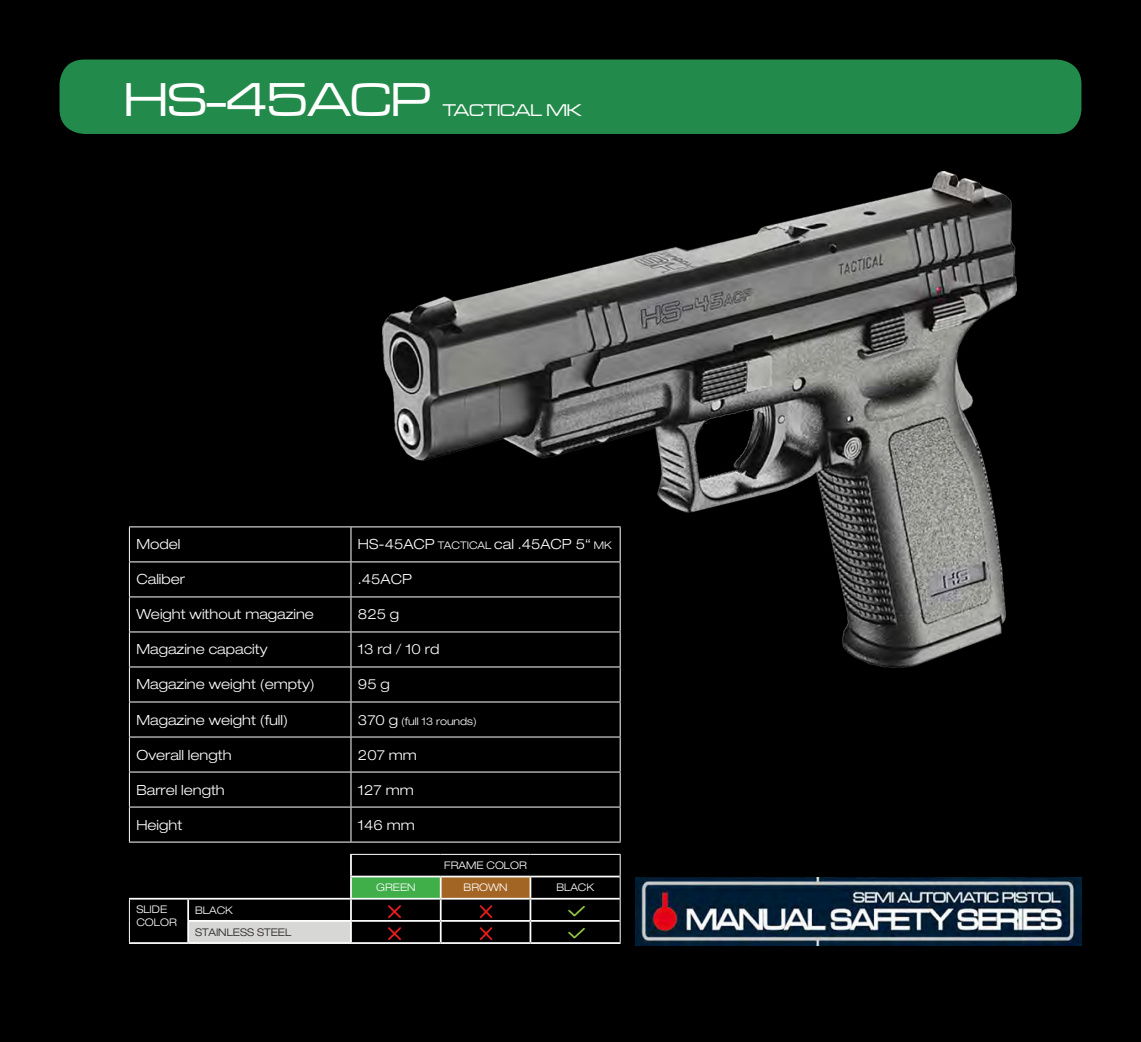
<style>
.page{position:relative;width:1141px;height:1042px;background:#000}
.page>*{position:absolute;margin:0;border:0;box-sizing:border-box;transform-origin:0 0}
.t1{font:49px "Microgramma D Medi Exte";color:#fff}
.t2{font:17.5px "Microgramma D Medi Exte";color:#fff}
.t3{font:300 expanded 14px "Helvetica Neue LT Std";color:#fff}
.t4{font:300 expanded 10.5px "Helvetica Neue LT Std";color:#fff}
.t5{font:300 expanded 10.5px "Helvetica Neue LT Std";color:#231f20}
.s1{font-size:10.5px}
.s2{font-size:14px}
</style>
<div class="page">
<div style="left:60px;top:60px;width:1021px;height:74px;background:#228a4a;border-radius:25px"></div>
<hr style="left:620px;top:667px;width:1px;height:34px;background:#fff">
<hr style="left:620px;top:702px;width:1px;height:34px;background:#fff">
<hr style="left:620px;top:737px;width:1px;height:34px;background:#fff">
<hr style="left:620px;top:772px;width:1px;height:34px;background:#fff">
<hr style="left:620px;top:807px;width:1px;height:34px;background:#fff">
<hr style="left:129px;top:526px;width:222px;height:1px;background:#fff">
<hr style="left:129px;top:527px;width:1px;height:34px;background:#fff">
<hr style="left:351px;top:526px;width:270px;height:1px;background:#fff">
<hr style="left:351px;top:527px;width:1px;height:34px;background:#fff">
<hr style="left:129px;top:561px;width:222px;height:1px;background:#fff">
<hr style="left:129px;top:562px;width:1px;height:34px;background:#fff">
<hr style="left:351px;top:561px;width:270px;height:1px;background:#fff">
<hr style="left:351px;top:562px;width:1px;height:34px;background:#fff">
<hr style="left:129px;top:596px;width:222px;height:1px;background:#fff">
<hr style="left:129px;top:597px;width:1px;height:34px;background:#fff">
<hr style="left:351px;top:596px;width:270px;height:1px;background:#fff">
<hr style="left:351px;top:597px;width:1px;height:34px;background:#fff">
<hr style="left:129px;top:631px;width:222px;height:1px;background:#fff">
<hr style="left:129px;top:632px;width:1px;height:34px;background:#fff">
<hr style="left:351px;top:631px;width:270px;height:1px;background:#fff">
<hr style="left:351px;top:632px;width:1px;height:34px;background:#fff">
<hr style="left:129px;top:666px;width:222px;height:1px;background:#fff">
<hr style="left:129px;top:667px;width:1px;height:34px;background:#fff">
<hr style="left:351px;top:666px;width:270px;height:1px;background:#fff">
<hr style="left:351px;top:667px;width:1px;height:34px;background:#fff">
<hr style="left:129px;top:701px;width:222px;height:1px;background:#fff">
<hr style="left:129px;top:702px;width:1px;height:34px;background:#fff">
<hr style="left:351px;top:701px;width:270px;height:1px;background:#fff">
<hr style="left:351px;top:702px;width:1px;height:34px;background:#fff">
<hr style="left:129px;top:736px;width:222px;height:1px;background:#fff">
<hr style="left:129px;top:737px;width:1px;height:34px;background:#fff">
<hr style="left:351px;top:736px;width:270px;height:1px;background:#fff">
<hr style="left:351px;top:737px;width:1px;height:34px;background:#fff">
<hr style="left:129px;top:771px;width:222px;height:1px;background:#fff">
<hr style="left:129px;top:772px;width:1px;height:34px;background:#fff">
<hr style="left:351px;top:771px;width:270px;height:1px;background:#fff">
<hr style="left:351px;top:772px;width:1px;height:34px;background:#fff">
<hr style="left:129px;top:806px;width:222px;height:1px;background:#fff">
<hr style="left:129px;top:807px;width:1px;height:34px;background:#fff">
<hr style="left:351px;top:806px;width:270px;height:1px;background:#fff">
<hr style="left:351px;top:807px;width:1px;height:34px;background:#fff">
<hr style="left:129px;top:841px;width:222px;height:1px;background:#fff">
<hr style="left:351px;top:841px;width:270px;height:1px;background:#fff">
<img style="left:635px;top:877px;width:446px;height:68px">
<img style="left:383px;top:171px;width:634px;height:496px">
<div style="left:351px;top:876px;width:90px;height:22px;background:#40ae49"></div>
<div style="left:441px;top:876px;width:89px;height:22px;background:#a36524"></div>
<div style="left:188px;top:921px;width:163px;height:22px;background:#d7d8d6"></div>
<svg style="left:620px;top:855px;width:1px;height:87px"></svg>
<hr style="left:350px;top:854px;width:91px;height:1px;background:#fff">
<hr style="left:441px;top:854px;width:89px;height:1px;background:#fff">
<hr style="left:530px;top:854px;width:91px;height:1px;background:#fff">
<hr style="left:350px;top:855px;width:2px;height:20px;background:#fff">
<hr style="left:350px;top:875px;width:91px;height:2px;background:#fff">
<hr style="left:350px;top:877px;width:2px;height:21px;background:#fff">
<hr style="left:441px;top:875px;width:89px;height:2px;background:#fff">
<hr style="left:440px;top:877px;width:2px;height:21px;background:#fff">
<hr style="left:530px;top:875px;width:90px;height:2px;background:#fff">
<hr style="left:129px;top:898px;width:59px;height:1px;background:#fff">
<hr style="left:129px;top:942px;width:59px;height:2px;background:#fff">
<svg style="left:129px;top:899px;width:1px;height:43px"></svg>
<hr style="left:188px;top:898px;width:163px;height:1px;background:#fff">
<hr style="left:187px;top:899px;width:2px;height:21px;background:#fff">
<hr style="left:351px;top:898px;width:90px;height:1px;background:#fff">
<hr style="left:350px;top:899px;width:2px;height:21px;background:#fff">
<hr style="left:441px;top:898px;width:89px;height:1px;background:#fff">
<hr style="left:440px;top:899px;width:2px;height:21px;background:#fff">
<hr style="left:530px;top:898px;width:90px;height:1px;background:#fff">
<hr style="left:187px;top:920px;width:164px;height:2px;background:#fff">
<hr style="left:187px;top:922px;width:2px;height:20px;background:#fff">
<hr style="left:351px;top:920px;width:90px;height:2px;background:#fff">
<hr style="left:350px;top:922px;width:2px;height:20px;background:#fff">
<hr style="left:441px;top:920px;width:89px;height:2px;background:#fff">
<hr style="left:440px;top:922px;width:2px;height:20px;background:#fff">
<hr style="left:530px;top:920px;width:90px;height:2px;background:#fff">
<svg style="left:530px;top:877px;width:1px;height:65px"></svg>
<hr style="left:188px;top:942px;width:163px;height:2px;background:#fff">
<hr style="left:351px;top:942px;width:90px;height:2px;background:#fff">
<hr style="left:441px;top:942px;width:89px;height:2px;background:#fff">
<hr style="left:530px;top:942px;width:91px;height:2px;background:#fff">
<img style="left:568px;top:906px;width:17px;height:11px">
<img style="left:567px;top:928px;width:18px;height:15px">
<img style="left:479px;top:905px;width:14px;height:14px">
<img style="left:476px;top:927px;width:20px;height:16px">
<img style="left:388px;top:905px;width:14px;height:14px">
<img style="left:385px;top:927px;width:20px;height:16px">
<p class="t1" style="left:124px;top:69px;width:308px">HS-45ACP</p>
<p class="t2" style="left:443px;top:99px;width:141px">TACTICAL MK</p>
<p class="t3" style="left:136px;top:536px;width:46px">Model</p>
<p class="t3" style="left:358px;top:536px;width:255px">HS-45ACP <span class="s1">TACTICAL</span> cal .45ACP 5“ <span class="s1">MK</span></p>
<p class="t3" style="left:136px;top:571px;width:50px">Caliber</p>
<p class="t3" style="left:358px;top:571px;width:55px">.45ACP</p>
<p class="t3" style="left:136px;top:606px;width:179px">Weight without magazine</p>
<p class="t3" style="left:358px;top:606px;width:43px">825 g</p>
<p class="t3" style="left:136px;top:641px;width:133px">Magazine capacity</p>
<p class="t3" style="left:358px;top:641px;width:83px">13 rd / 10 rd</p>
<p class="t3" style="left:136px;top:676px;width:180px">Magazine weight (empty)</p>
<p class="t3" style="left:358px;top:676px;width:33px">95 g</p>
<p class="t3" style="left:136px;top:711px;width:153px">Magazine weight (full)</p>
<p class="t4" style="left:358px;top:714px;width:120px"><span class="s2">370 g</span> (full 13 rounds)</p>
<p class="t3" style="left:136px;top:746px;width:97px">Overall length</p>
<p class="t3" style="left:358px;top:746px;width:60px">207 mm</p>
<p class="t3" style="left:136px;top:781px;width:90px">Barrel length</p>
<p class="t3" style="left:358px;top:781px;width:57px">127 mm</p>
<p class="t3" style="left:136px;top:816px;width:47px">Height</p>
<p class="t3" style="left:358px;top:816px;width:58px">146 mm</p>
<p class="t4" style="left:444px;top:859px;width:84px">FRAME COLOR</p>
<p class="t4" style="left:376px;top:881px;width:41px">GREEN</p>
<p class="t4" style="left:464px;top:881px;width:45px">BROWN</p>
<p class="t4" style="left:556px;top:881px;width:39px">BLACK</p>
<p class="t4" style="left:136px;top:903px;width:32px">SLIDE</p>
<p class="t4" style="left:136px;top:916px;width:42px">COLOR</p>
<p class="t4" style="left:195px;top:903px;width:39px">BLACK</p>
<p class="t5" style="left:195px;top:925px;width:98px">STAINLESS STEEL</p>
</div>
